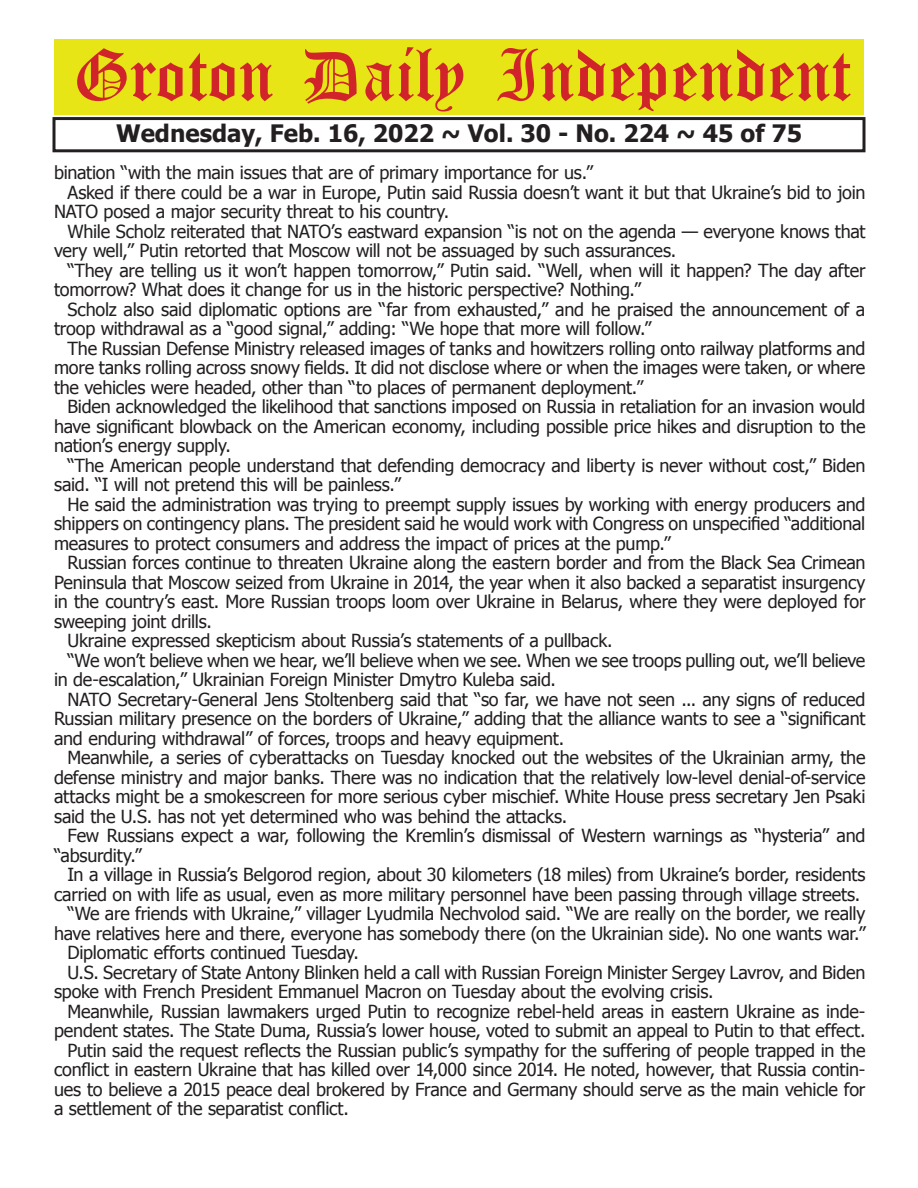
<style>
.page{position:relative;width:918px;height:1188px;background:#fff}
.page>*{position:absolute;margin:0;border:0;box-sizing:border-box;transform-origin:0 0}
.t1{font:54px "Old English Five";color:#d1232a}
.t2{font:700 24px "Tahoma";color:#231f20}
.t3{font:18px "Tahoma";letter-spacing:-.01em;color:#231f20}
</style>
<div class="page">
<div style="left:52px;top:117px;width:814px;height:35px;border:3px solid #231f20"></div>
<div style="left:54px;top:40px;width:810px;height:75px;background:#e7e515"></div>
<h1 class="t1" style="left:73px;top:50px;width:779px">Groton Daily Independent</h1>
<h2 class="t2" style="left:116px;top:116px;width:688px">Wednesday, Feb. 16, 2022 ~ Vol. 30 - No. 224 ~ 45 of 75</h2>
<p class="t3" style="left:54px;top:161px;width:541px">bination “with the main issues that are of primary importance for us.”</p>
<p class="t3" style="left:68px;top:180px;width:800px">Asked if there could be a war in Europe, Putin said Russia doesn’t want it but that Ukraine’s bid to join</p>
<p class="t3" style="left:54px;top:200px;width:397px">NATO posed a major security threat to his country.</p>
<p class="t3" style="left:68px;top:219px;width:800px">While Scholz reiterated that NATO’s eastward expansion “is not on the agenda — everyone knows that</p>
<p class="t3" style="left:54px;top:239px;width:624px">very well,” Putin retorted that Moscow will not be assuaged by such assurances.</p>
<p class="t3" style="left:68px;top:258px;width:800px">“They are telling us it won’t happen tomorrow,” Putin said. “Well, when will it happen? The day after</p>
<p class="t3" style="left:54px;top:278px;width:588px">tomorrow? What does it change for us in the historic perspective? Nothing.”</p>
<p class="t3" style="left:68px;top:297px;width:799px">Scholz also said diplomatic options are “far from exhausted,” and he praised the announcement of a</p>
<p class="t3" style="left:54px;top:317px;width:599px">troop withdrawal as a “good signal,” adding: “We hope that more will follow.”</p>
<p class="t3" style="left:68px;top:336px;width:799px">The Russian Defense Ministry released images of tanks and howitzers rolling onto railway platforms and</p>
<p class="t3" style="left:54px;top:356px;width:813px">more tanks rolling across snowy fields. It did not disclose where or when the images were taken, or where</p>
<p class="t3" style="left:54px;top:375px;width:591px">the vehicles were headed, other than “to places of permanent deployment.”</p>
<p class="t3" style="left:68px;top:395px;width:800px">Biden acknowledged the likelihood that sanctions imposed on Russia in retaliation for an invasion would</p>
<p class="t3" style="left:54px;top:414px;width:813px">have significant blowback on the American economy, including possible price hikes and disruption to the</p>
<p class="t3" style="left:54px;top:434px;width:178px">nation’s energy supply.</p>
<p class="t3" style="left:68px;top:453px;width:799px">“The American people understand that defending democracy and liberty is never without cost,” Biden</p>
<p class="t3" style="left:54px;top:473px;width:348px">said. “I will not pretend this will be painless.”</p>
<p class="t3" style="left:68px;top:492px;width:800px">He said the administration was trying to preempt supply issues by working with energy producers and</p>
<p class="t3" style="left:54px;top:512px;width:813px">shippers on contingency plans. The president said he would work with Congress on unspecified “additional</p>
<p class="t3" style="left:54px;top:531px;width:618px">measures to protect consumers and address the impact of prices at the pump.”</p>
<p class="t3" style="left:68px;top:551px;width:800px">Russian forces continue to threaten Ukraine along the eastern border and from the Black Sea Crimean</p>
<p class="t3" style="left:54px;top:570px;width:813px">Peninsula that Moscow seized from Ukraine in 2014, the year when it also backed a separatist insurgency</p>
<p class="t3" style="left:54px;top:590px;width:813px">in the country’s east. More Russian troops loom over Ukraine in Belarus, where they were deployed for</p>
<p class="t3" style="left:54px;top:609px;width:159px">sweeping joint drills.</p>
<p class="t3" style="left:68px;top:629px;width:547px">Ukraine expressed skepticism about Russia’s statements of a pullback.</p>
<p class="t3" style="left:68px;top:648px;width:799px">“We won’t believe when we hear, we’ll believe when we see. When we see troops pulling out, we’ll believe</p>
<p class="t3" style="left:54px;top:668px;width:503px">in de-escalation,” Ukrainian Foreign Minister Dmytro Kuleba said.</p>
<p class="t3" style="left:68px;top:687px;width:800px">NATO Secretary-General Jens Stoltenberg said that “so far, we have not seen ... any signs of reduced</p>
<p class="t3" style="left:54px;top:707px;width:813px">Russian military presence on the borders of Ukraine,” adding that the alliance wants to see a “significant</p>
<p class="t3" style="left:54px;top:726px;width:512px">and enduring withdrawal” of forces, troops and heavy equipment.</p>
<p class="t3" style="left:68px;top:746px;width:799px">Meanwhile, a series of cyberattacks on Tuesday knocked out the websites of the Ukrainian army, the</p>
<p class="t3" style="left:54px;top:765px;width:813px">defense ministry and major banks. There was no indication that the relatively low-level denial-of-service</p>
<p class="t3" style="left:54px;top:784px;width:813px">attacks might be a smokescreen for more serious cyber mischief. White House press secretary Jen Psaki</p>
<p class="t3" style="left:54px;top:804px;width:515px">said the U.S. has not yet determined who was behind the attacks.</p>
<p class="t3" style="left:68px;top:823px;width:799px">Few Russians expect a war, following the Kremlin’s dismissal of Western warnings as “hysteria” and</p>
<p class="t3" style="left:54px;top:843px;width:89px">“absurdity.”</p>
<p class="t3" style="left:68px;top:862px;width:800px">In a village in Russia’s Belgorod region, about 30 kilometers (18 miles) from Ukraine’s border, residents</p>
<p class="t3" style="left:54px;top:882px;width:808px">carried on with life as usual, even as more military personnel have been passing through village streets.</p>
<p class="t3" style="left:68px;top:901px;width:799px">“We are friends with Ukraine,” villager Lyudmila Nechvolod said. “We are really on the border, we really</p>
<p class="t3" style="left:54px;top:921px;width:813px">have relatives here and there, everyone has somebody there (on the Ukrainian side). No one wants war.”</p>
<p class="t3" style="left:68px;top:940px;width:293px">Diplomatic efforts continued Tuesday.</p>
<p class="t3" style="left:68px;top:960px;width:800px">U.S. Secretary of State Antony Blinken held a call with Russian Foreign Minister Sergey Lavrov, and Biden</p>
<p class="t3" style="left:54px;top:979px;width:661px">spoke with French President Emmanuel Macron on Tuesday about the evolving crisis.</p>
<p class="t3" style="left:68px;top:999px;width:799px">Meanwhile, Russian lawmakers urged Putin to recognize rebel-held areas in eastern Ukraine as inde-</p>
<p class="t3" style="left:54px;top:1018px;width:813px">pendent states. The State Duma, Russia’s lower house, voted to submit an appeal to Putin to that effect.</p>
<p class="t3" style="left:68px;top:1038px;width:799px">Putin said the request reflects the Russian public’s sympathy for the suffering of people trapped in the</p>
<p class="t3" style="left:54px;top:1057px;width:813px">conflict in eastern Ukraine that has killed over 14,000 since 2014. He noted, however, that Russia contin-</p>
<p class="t3" style="left:54px;top:1077px;width:813px">ues to believe a 2015 peace deal brokered by France and Germany should serve as the main vehicle for</p>
<p class="t3" style="left:54px;top:1096px;width:296px">a settlement of the separatist conflict.</p>
</div>
